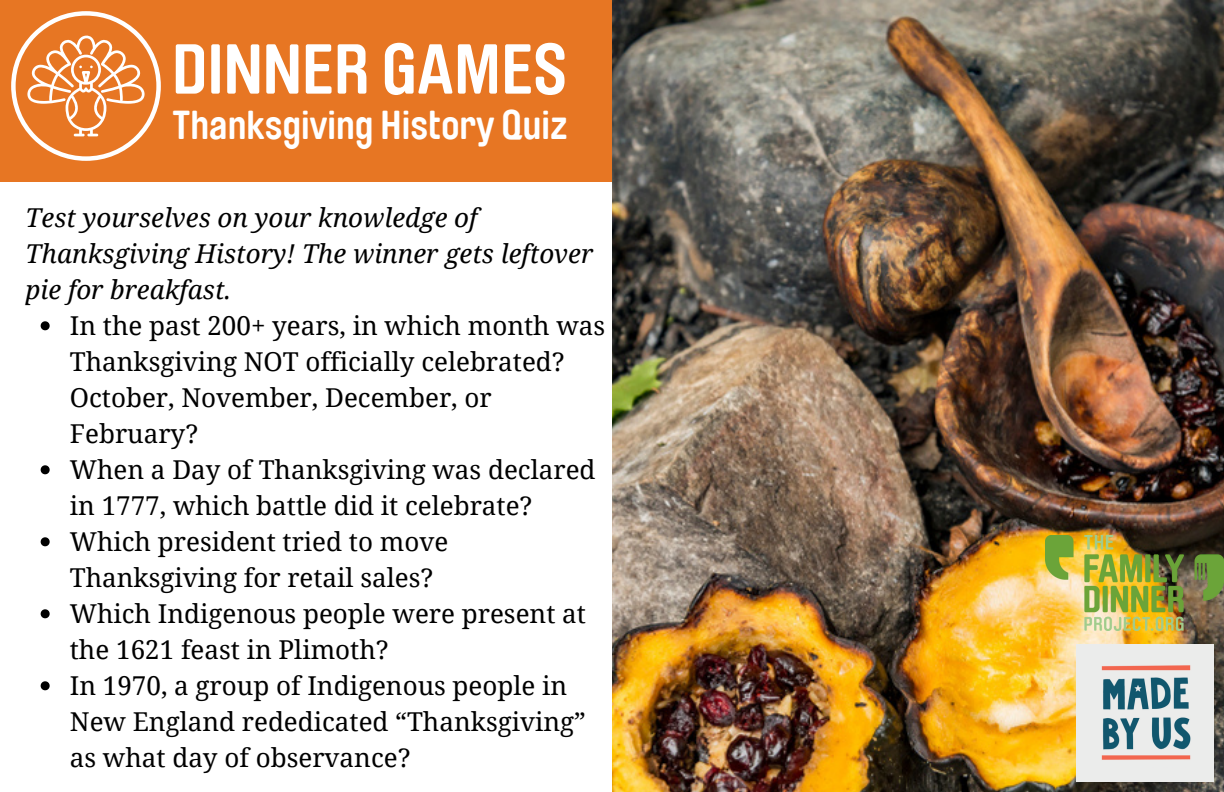
<style>
.page{position:relative;width:1224px;height:792px;background:#fff}
.page>*{position:absolute;margin:0;border:0;box-sizing:border-box;transform-origin:0 0}
.t1{font:700 69.6px "Brauer Neue";color:#fff}
.t2{font:700 40.4px "Brauer Neue";color:#fff}
.t3{font:26px/36px "Noto Serif";color:#000}
.t4{font:italic 26px/36px "Noto Serif";color:#000}
</style>
<div class="page">
<div style="left:0;top:0;width:612px;height:181px;background:#e77623"></div>
<img style="left:612px;top:0;width:612px;height:792px">
<svg style="left:11px;top:11px;width:150px;height:150px"></svg>
<img style="left:1077px;top:645px;width:136px;height:136px">
<img style="left:1045px;top:536px;width:179px;height:94px">
<svg style="left:41px;top:321px;width:9px;height:9px"></svg>
<svg style="left:41px;top:465px;width:9px;height:9px"></svg>
<svg style="left:41px;top:537px;width:9px;height:9px"></svg>
<svg style="left:41px;top:609px;width:9px;height:9px"></svg>
<svg style="left:41px;top:681px;width:9px;height:9px"></svg>
<p class="t1" style="left:172px;top:37px;width:397px">DINNER GAMES</p>
<p class="t2" style="left:172px;top:106px;width:397px">Thanksgiving History Quiz</p>
<p class="t4" style="left:26px;top:199px;width:569px">Test yourselves on your knowledge of<br>Thanksgiving History! The winner gets leftover pie for breakfast.</p>
<p class="t3" style="left:70px;top:307px;width:537px">In the past 200+ years, in which month was<br>Thanksgiving NOT officially celebrated?<br>October, November, December, or<br>February?</p>
<p class="t3" style="left:70px;top:451px;width:527px">When a Day of Thanksgiving was declared in 1777, which battle did it celebrate?</p>
<p class="t3" style="left:70px;top:523px;width:380px">Which president tried to move<br>Thanksgiving for retail sales?</p>
<p class="t3" style="left:70px;top:595px;width:518px">Which Indigenous people were present at the 1621 feast in Plimoth?</p>
<p class="t3" style="left:70px;top:667px;width:518px">In 1970, a group of Indigenous people in<br>New England rededicated “Thanksgiving” as what day of observance?</p>
</div>
